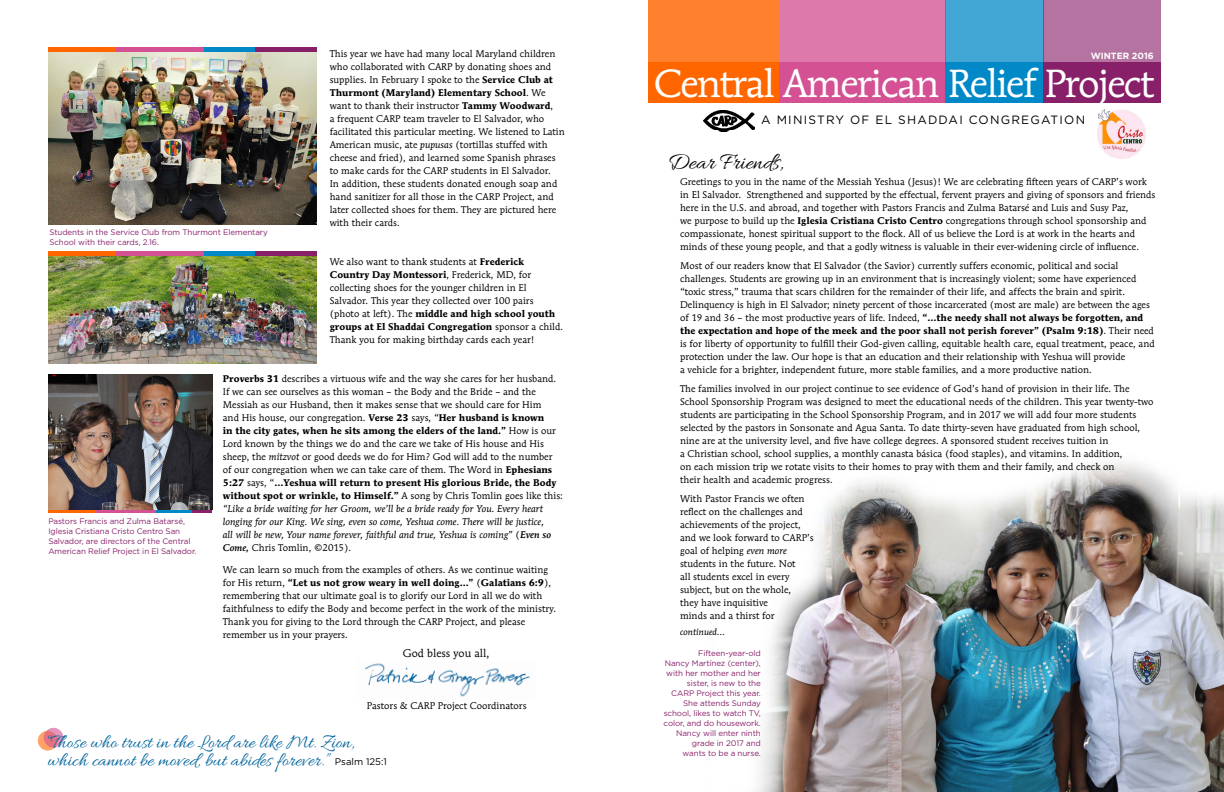
<style>
.page{position:relative;width:1224px;height:792px;background:#fff}
.page>*{position:absolute;margin:0;border:0;box-sizing:border-box;transform-origin:0 0}
.t1{font:38.9px "Mendoza Roman";letter-spacing:-.04em;color:#fff}
.t2{font:24px "Allura";color:#000}
.t3{font:20px/18px "Allura";color:#00659e}
.t4{font:12px "Gotham";letter-spacing:.1em;color:#000}
.t5{font:11px "Mendoza Roman";color:#000}
.t6{font:9.6px/13px "Mendoza Roman";color:#000}
.t7{font:italic 9px "Mendoza Roman";color:#000}
.t8{font:700 9px "Gotham";color:#fff}
.t9{font:8px/10px "Gotham";letter-spacing:-.01em;color:#882069}
.s1{font-weight:700}
.s2{font-style:italic}
.s3{font-weight:500;font-style:italic}
.s4{font-family:"Gotham";font-size:9.6px;color:#000}
</style>
<div class="page">
<svg style="left:38px;top:731px;width:20px;height:20px"></svg>
<svg style="left:44px;top:728px;width:19px;height:20px"></svg>
<img style="left:755px;top:463px;width:469px;height:329px">
<img style="left:704px;top:110px;width:51px;height:22px">
<div style="left:649px;top:63px;width:130px;height:40px;background:#f60"></div>
<div style="left:649px;top:0;width:130px;height:63px;background:#ff812e"></div>
<div style="left:779px;top:63px;width:166px;height:40px;background:#d45193"></div>
<div style="left:779px;top:0;width:166px;height:66px;background:#dd79ab"></div>
<div style="left:945px;top:63px;width:98px;height:40px;background:#0088c7"></div>
<div style="left:945px;top:0;width:98px;height:66px;background:#43a7d5"></div>
<div style="left:1043px;top:63px;width:118px;height:40px;background:#882069"></div>
<div style="left:1043px;top:0;width:118px;height:66px;background:#b473a0"></div>
<img style="left:1097px;top:109px;width:49px;height:49px">
<svg style="left:48px;top:509px;width:48px;height:4px"></svg>
<svg style="left:96px;top:509px;width:61px;height:4px"></svg>
<svg style="left:157px;top:509px;width:36px;height:4px"></svg>
<svg style="left:193px;top:509px;width:19px;height:4px"></svg>
<img style="left:48px;top:52px;width:268px;height:173px">
<img style="left:48px;top:256px;width:268px;height:108px">
<img style="left:48px;top:374px;width:164px;height:135px">
<hr style="left:48px;top:48px;width:72px;height:4px;background:#f60">
<hr style="left:117px;top:48px;width:89px;height:4px;background:#d45193">
<hr style="left:204px;top:48px;width:52px;height:4px;background:#0088c7">
<hr style="left:255px;top:48px;width:61px;height:4px;background:#882069">
<hr style="left:48px;top:252px;width:72px;height:4px;background:#f60">
<hr style="left:117px;top:252px;width:89px;height:4px;background:#d45193">
<hr style="left:204px;top:252px;width:52px;height:4px;background:#0088c7">
<hr style="left:255px;top:252px;width:61px;height:4px;background:#882069">
<img style="left:365px;top:663px;width:165px;height:34px">
<p class="t6" style="left:330px;top:47px;width:237px">This year we have had many local Maryland children who collaborated with CARP by donating shoes and supplies. In February I spoke to the <span class="s1">Service Club at Thurmont (Maryland) Elementary School</span>. We want to thank their instructor <span class="s1">Tammy Woodward</span>,<br>a frequent CARP team traveler to El Salvador, who facilitated this particular meeting. We listened to Latin American music, ate <span class="s2">pupusas</span> (tortillas stuffed with cheese and fried), and learned some Spanish phrases to make cards for the CARP students in El Salvador.<br>In addition, these students donated enough soap and hand sanitizer for all those in the CARP Project, and later collected shoes for them. They are pictured here with their cards.</p>
<p class="t6" style="left:330px;top:255px;width:235px">We also want to thank students at <span class="s1">Frederick Country Day Montessori</span>, Frederick, MD, for collecting shoes for the younger children in El Salvador. This year they collected over 100 pairs (photo at left). The <span class="s1">middle and high school youth groups at El Shaddai Congregation</span> sponsor a child.<br>Thank you for making birthday cards each year!</p>
<p class="t6" style="left:223px;top:372px;width:342px"><span class="s1">Proverbs 31</span> describes a virtuous wife and the way she cares for her husband.<br>If we can see ourselves as this woman – the Body and the Bride – and the Messiah as our Husband, then it makes sense that we should care for Him<br>and His house, our congregation. <span class="s1">Verse 23</span> says, “<span class="s1">Her husband is known<br>in the city gates, when he sits among the elders of the land.”</span> How is our Lord known by the things we do and the care we take of His house and His sheep, the <span class="s2">mitzvot</span> or good deeds we do for Him? God will add to the number of our congregation when we can take care of them. The Word in <span class="s1">Ephesians 5:27</span> says, “<span class="s1">…Yeshua will return to present His glorious Bride, the Body without spot or wrinkle, to Himself.”</span> A song by Chris Tomlin goes like this: <span class="s2">“Like a bride waiting for her Groom, we’ll be a bride ready for You. Every heart longing for our King. We sing, even so come, Yeshua come. There will be justice,<br>all will be new, Your name forever, faithful and true, Yeshua is coming”</span> (<span class="s3">Even so Come,</span> Chris Tomlin, ©2015).</p>
<p class="t6" style="left:223px;top:563px;width:335px">We can learn so much from the examples of others. As we continue waiting for His return, <span class="s1">“Let us not grow weary in well doing...”</span> (<span class="s1">Galatians 6:9</span>), remembering that our ultimate goal is to glorify our Lord in all we do with faithfulness to edify the Body and become perfect in the work of the ministry.<br>Thank you for giving to the Lord through the CARP Project, and please remember us in your prayers.</p>
<p class="t5" style="left:403px;top:647px;width:88px">God bless you all,</p>
<p class="t9" style="left:49px;top:227px;width:220px">Students in the Service Club from Thurmont Elementary<br>School with their cards, 2.16.</p>
<p class="t9" style="left:48px;top:516px;width:150px">Pastors Francis and Zulma Batarsé, Iglesia Cristiana Cristo Centro San Salvador, are directors of the Central American Relief Project in El Salvador.</p>
<p class="t6" style="left:367px;top:699px;width:161px">Pastors &amp; CARP Project Coordinators</p>
<h3 class="t3" style="left:48px;top:734px;width:341px">“Those who trust in the Lord are like Mt. Zion, which cannot be moved, but abides forever.” <span class="s4">Psalm 125:1</span></h3>
<p class="t8" style="left:1091px;top:51px;width:65px">WINTER 2016</p>
<h1 class="t1" style="left:654px;top:60px;width:502px">Central American Relief Project</h1>
<p class="t4" style="left:761px;top:113px;width:325px">A MINISTRY OF EL SHADDAI CONGREGATION</p>
<h2 class="t2" style="left:668px;top:149px;width:117px">Dear Friends,</h2>
<p class="t6" style="left:680px;top:175px;width:477px">Greetings to you in the name of the Messiah Yeshua (Jesus)! We are celebrating fifteen years of CARP’s work in El Salvador. Strengthened and supported by the effectual, fervent prayers and giving of sponsors and friends here in the U.S. and abroad, and together with Pastors Francis and Zulma Batarsé and Luis and Susy Paz,<br>we purpose to build up the <span class="s1">Iglesia Cristiana Cristo Centro</span> congregations through school sponsorship and compassionate, honest spiritual support to the flock. All of us believe the Lord is at work in the hearts and minds of these young people, and that a godly witness is valuable in their ever-widening circle of influence.</p>
<p class="t6" style="left:680px;top:259px;width:476px">Most of our readers know that El Salvador (the Savior) currently suffers economic, political and social challenges. Students are growing up in an environment that is increasingly violent; some have experienced “toxic stress,” trauma that scars children for the remainder of their life, and affects the brain and spirit.<br>Delinquency is high in El Salvador; ninety percent of those incarcerated (most are male) are between the ages of 19 and 36 – the most productive years of life. Indeed, <span class="s1">“…the needy shall not always be forgotten, and the expectation and hope of the meek and the poor shall not perish forever” (Psalm 9:18)</span>. Their need is for liberty of opportunity to fulfill their God-given calling, equitable health care, equal treatment, peace, and protection under the law. Our hope is that an education and their relationship with Yeshua will provide<br>a vehicle for a brighter, independent future, more stable families, and a more productive nation.</p>
<p class="t6" style="left:680px;top:382px;width:475px">The families involved in our project continue to see evidence of God’s hand of provision in their life. The School Sponsorship Program was designed to meet the educational needs of the children. This year twenty-two students are participating in the School Sponsorship Program, and in 2017 we will add four more students selected by the pastors in Sonsonate and Agua Santa. To date thirty-seven have graduated from high school, nine are at the university level, and five have college degrees. A sponsored student receives tuition in<br>a Christian school, school supplies, a monthly canasta básica (food staples), and vitamins. In addition,<br>on each mission trip we rotate visits to their homes to pray with them and their family, and check on<br>their health and academic progress.</p>
<p class="t6" style="left:680px;top:492px;width:135px">With Pastor Francis we often reflect on the challenges and achievements of the project, and we look forward to CARP’s goal of helping <span class="s2">even more </span>students in the future. Not<br>all students excel in every subject, but on the whole,<br>they have inquisitive<br>minds and a thirst for</p>
<p class="t7" style="left:680px;top:626px;width:46px">continued...</p>
<p class="t9" style="left:664px;top:648px;width:99px;text-align:right">Fifteen-year-old<br>Nancy Martínez (center), with her mother and her sister, is new to the<br>CARP Project this year.<br>She attends Sunday school, likes to watch TV, color, and do housework.<br>Nancy will enter ninth grade in 2017 and<br>wants to be a nurse.</p>
</div>
